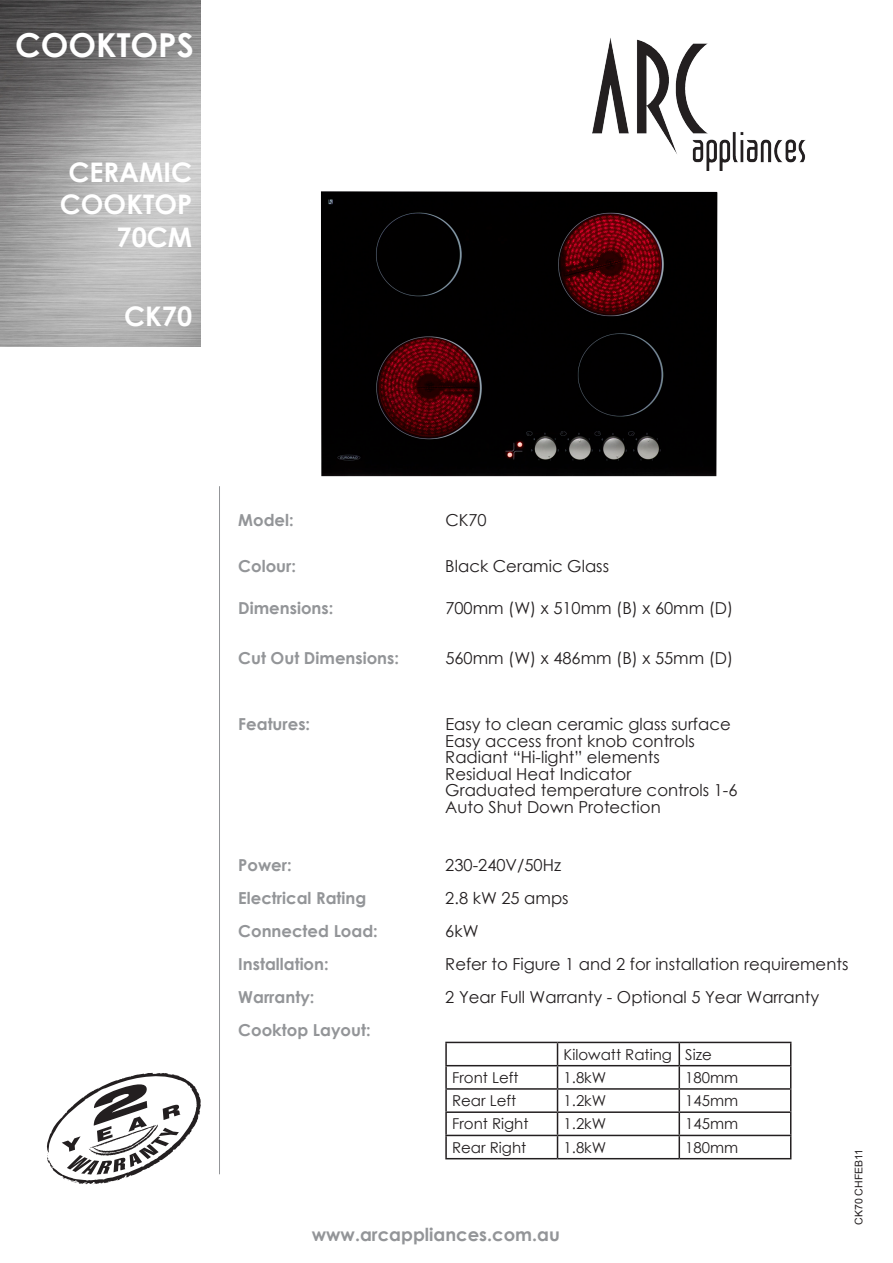
<style>
.page{position:relative;width:893px;height:1263px;background:#fff}
.page>*{position:absolute;margin:0;border:0;box-sizing:border-box;transform-origin:0 0}
.t1{font:700 33px "Century Gothic";color:#fff}
.t2{font:700 27px "Century Gothic";color:#fff}
.t3{font:700 18px "Century Gothic";color:#939598}
.t4{font:16.5px "Century Gothic";color:#231f20}
.t5{font:700 16.5px "Century Gothic";color:#939598}
.t6{font:15px "Century Gothic";color:#231f20}
.t7{font:10.5px "Arial";color:#231f20}
</style>
<div class="page">
<hr style="left:219px;top:486px;width:1px;height:688px;background:#939598">
<hr style="left:445px;top:1042px;width:112px;height:1px;background:#231f20">
<hr style="left:445px;top:1043px;width:2px;height:22px;background:#231f20">
<hr style="left:557px;top:1042px;width:122px;height:1px;background:#231f20">
<hr style="left:679px;top:1042px;width:112px;height:1px;background:#231f20">
<hr style="left:445px;top:1065px;width:112px;height:1px;background:#231f20">
<hr style="left:445px;top:1066px;width:2px;height:22px;background:#231f20">
<hr style="left:557px;top:1065px;width:122px;height:1px;background:#231f20">
<hr style="left:679px;top:1065px;width:112px;height:1px;background:#231f20">
<hr style="left:445px;top:1088px;width:112px;height:2px;background:#231f20">
<hr style="left:445px;top:1090px;width:2px;height:21px;background:#231f20">
<hr style="left:557px;top:1088px;width:122px;height:2px;background:#231f20">
<hr style="left:679px;top:1088px;width:112px;height:2px;background:#231f20">
<hr style="left:445px;top:1111px;width:112px;height:2px;background:#231f20">
<hr style="left:445px;top:1113px;width:2px;height:22px;background:#231f20">
<hr style="left:557px;top:1111px;width:122px;height:2px;background:#231f20">
<hr style="left:679px;top:1111px;width:112px;height:2px;background:#231f20">
<hr style="left:445px;top:1135px;width:112px;height:1px;background:#231f20">
<hr style="left:445px;top:1136px;width:2px;height:22px;background:#231f20">
<hr style="left:557px;top:1135px;width:122px;height:1px;background:#231f20">
<svg style="left:557px;top:1043px;width:1px;height:115px"></svg>
<hr style="left:679px;top:1135px;width:112px;height:1px;background:#231f20">
<svg style="left:679px;top:1043px;width:1px;height:115px"></svg>
<svg style="left:790px;top:1043px;width:1px;height:115px"></svg>
<hr style="left:445px;top:1158px;width:112px;height:1px;background:#231f20">
<hr style="left:557px;top:1158px;width:122px;height:1px;background:#231f20">
<hr style="left:679px;top:1158px;width:112px;height:1px;background:#231f20">
<img style="left:0;top:0;width:201px;height:346px">
<svg style="left:47px;top:1073px;width:154px;height:112px"></svg>
<img style="left:592px;top:38px;width:213px;height:132px">
<img style="left:321px;top:191px;width:396px;height:285px">
<p class="t1" style="left:15px;top:20px;width:180px">COOKTOPS</p>
<p class="t2" style="left:69px;top:152px;width:125px">CERAMIC</p>
<p class="t2" style="left:60px;top:184px;width:134px">COOKTOP</p>
<p class="t2" style="left:117px;top:216px;width:77px">70CM</p>
<p class="t2" style="left:124px;top:296px;width:70px">CK70</p>
<p class="t5" style="left:238px;top:508px;width:57px">Model:</p>
<p class="t4" style="left:445px;top:509px;width:43px">CK70</p>
<p class="t5" style="left:238px;top:554px;width:59px">Colour:</p>
<p class="t4" style="left:445px;top:555px;width:165px">Black Ceramic Glass</p>
<p class="t5" style="left:238px;top:595px;width:97px">Dimensions:</p>
<p class="t4" style="left:445px;top:596px;width:289px">700mm (W) x 510mm (B) x 60mm (D)</p>
<p class="t5" style="left:238px;top:645px;width:162px">Cut Out Dimensions:</p>
<p class="t4" style="left:445px;top:646px;width:289px">560mm (W) x 486mm (B) x 55mm (D)</p>
<p class="t5" style="left:238px;top:712px;width:73px">Features:</p>
<p class="t4" style="left:445px;top:713px;width:287px">Easy to clean ceramic glass surface</p>
<p class="t4" style="left:445px;top:729px;width:251px">Easy access front knob controls</p>
<p class="t4" style="left:445px;top:746px;width:216px">Radiant “Hi-light” elements</p>
<p class="t4" style="left:445px;top:762px;width:188px">Residual Heat Indicator</p>
<p class="t4" style="left:445px;top:779px;width:294px">Graduated temperature controls 1-6</p>
<p class="t4" style="left:445px;top:795px;width:217px">Auto Shut Down Protection</p>
<p class="t5" style="left:238px;top:852px;width:55px">Power:</p>
<p class="t4" style="left:445px;top:853px;width:117px">230-240V/50Hz</p>
<p class="t5" style="left:238px;top:885px;width:130px">Electrical Rating</p>
<p class="t4" style="left:445px;top:886px;width:125px">2.8 kW 25 amps</p>
<p class="t5" style="left:238px;top:918px;width:141px">Connected Load:</p>
<p class="t4" style="left:445px;top:919px;width:35px">6kW</p>
<p class="t5" style="left:238px;top:951px;width:92px">Installation:</p>
<p class="t4" style="left:445px;top:952px;width:405px">Refer to Figure 1 and 2 for installation requirements</p>
<p class="t5" style="left:238px;top:984px;width:78px">Warranty:</p>
<p class="t4" style="left:445px;top:985px;width:375px">2 Year Full Warranty - Optional 5 Year Warranty</p>
<p class="t5" style="left:238px;top:1017px;width:134px">Cooktop Layout:</p>
<p class="t6" style="left:563px;top:1044px;width:110px">Kilowatt Rating</p>
<p class="t6" style="left:685px;top:1044px;width:28px">Size</p>
<p class="t6" style="left:452px;top:1067px;width:68px">Front Left</p>
<p class="t6" style="left:563px;top:1067px;width:44px">1.8kW</p>
<p class="t6" style="left:685px;top:1067px;width:55px">180mm</p>
<p class="t6" style="left:452px;top:1090px;width:66px">Rear Left</p>
<p class="t6" style="left:563px;top:1090px;width:44px">1.2kW</p>
<p class="t6" style="left:685px;top:1090px;width:55px">145mm</p>
<p class="t6" style="left:452px;top:1113px;width:78px">Front Right</p>
<p class="t6" style="left:563px;top:1113px;width:44px">1.2kW</p>
<p class="t6" style="left:685px;top:1113px;width:55px">145mm</p>
<p class="t6" style="left:452px;top:1137px;width:76px">Rear Right</p>
<p class="t6" style="left:563px;top:1137px;width:44px">1.8kW</p>
<p class="t6" style="left:685px;top:1137px;width:55px">180mm</p>
<p class="t7" style="left:852px;top:1225px;width:77px;rotate:-90deg">CK70 CHFEB11</p>
<p class="t3" style="left:312px;top:1221px;width:250px">www.arcappliances.com.au</p>
</div>
